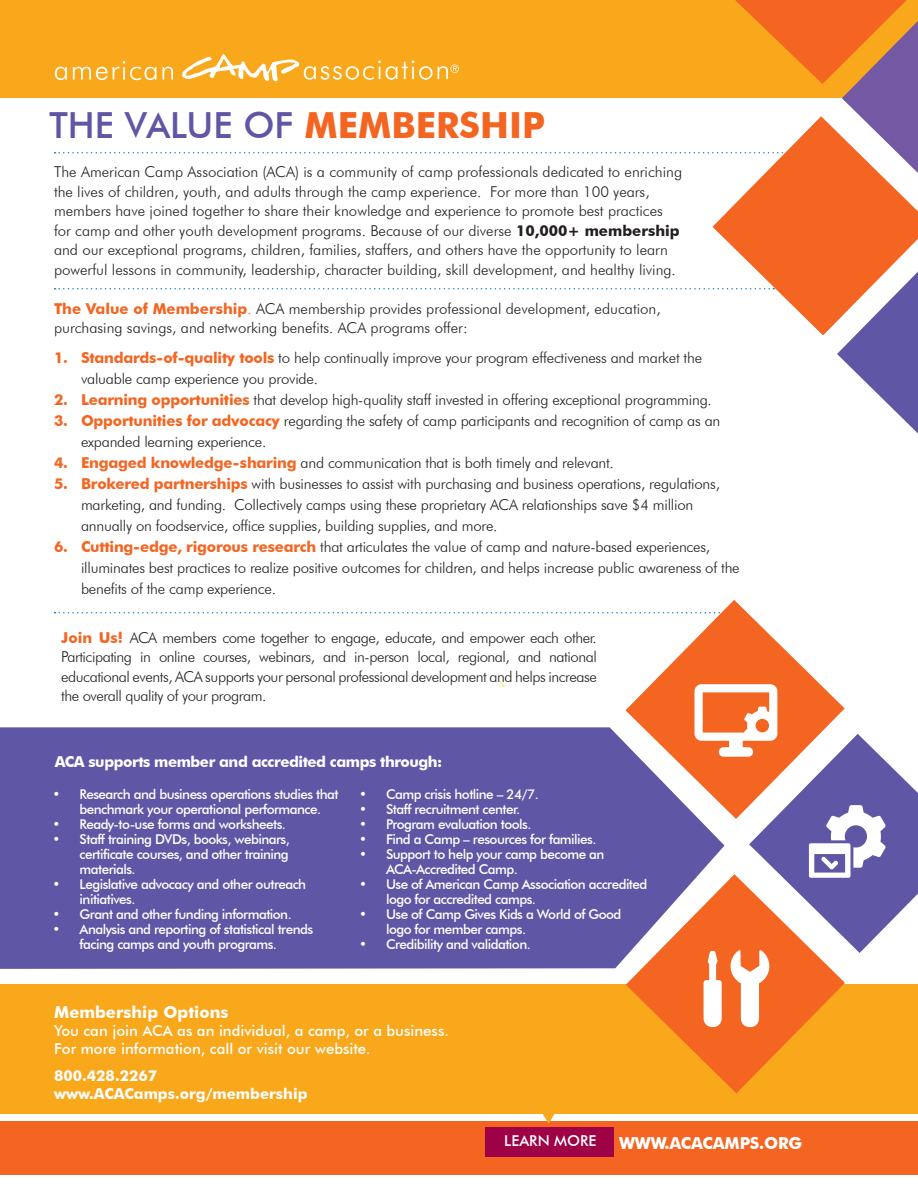
<style>
.page{position:relative;width:918px;height:1188px;background:#fff}
.page>*{position:absolute;margin:0;border:0;box-sizing:border-box;transform-origin:0 0}
.t1{font:500 36px "Futura BT";color:#5f57a5}
.page___L{font:700 16.5px "Futura BT";color:#fff}
.t2{font:300 15px/19.5px "Futura BT";letter-spacing:-.015em;color:#231f20}
.t3{font:500 15px "Futura BT";color:#fff}
.t4{font:700 15px "Futura BT";letter-spacing:-.03em;color:#fff}
.t5{font:700 15px "Futura BT";color:#fff}
.t6{font:500 13.5px/15px "Futura BT";letter-spacing:-.04em;color:#fff}
.s1{font-weight:700;color:#f36521}
.s2{font-weight:700}
.s3{color:#f36521}
</style>
<div class="page">
<svg style="left:55px;top:612px;width:568px;height:2px"></svg>
<div style="left:0;top:984px;width:918px;height:129px;background:#f9a71b"></div>
<div style="left:0;top:1121px;width:918px;height:53px;background:#f36521"></div>
<svg style="left:498px;top:679px;width:7px;height:8px"></svg>
<div style="left:0;top:727px;width:694px;height:242px;background:#5f57a5"></div>
<div style="left:0;top:0;width:918px;height:98px;background:#f9a71b"></div>
<svg style="left:55px;top:288px;width:658px;height:2px"></svg>
<svg style="left:837px;top:335px;width:81px;height:99px"></svg>
<svg style="left:55px;top:0;width:863px;height:154px"></svg>
<svg style="left:713px;top:116px;width:205px;height:219px;fill:#f36521"></svg>
<div style="left:486px;top:1127px;width:128px;height:29px;background:#9e0145"></div>
<svg style="left:537px;top:1113px;width:23px;height:11px"></svg>
<svg style="left:626px;top:874px;width:176px;height:219px"></svg>
<svg style="left:625px;top:600px;width:195px;height:219px"></svg>
<svg style="left:694px;top:684px;width:224px;height:343px"></svg>
<p class="t1" style="left:50px;top:103px;width:497px">THE VALUE OF <span class="s1">MEMBERSHIP</span></p>
<p class="t2" style="left:54px;top:162px;width:630px">The American Camp Association (ACA) is a community of camp professionals dedicated to enriching the lives of children, youth, and adults through the camp experience. For more than 100 years, members have joined together to share their knowledge and experience to promote best practices for camp and other youth development programs. Because of our diverse <span class="s2">10,000+ membership </span>and our exceptional programs, children, families, staffers, and others have the opportunity to learn powerful lessons in community, leadership, character building, skill development, and healthy living.</p>
<p class="t2" style="left:54px;top:298px;width:608px"><span class="s1">The Value of Membership</span><span class="s3">.</span> ACA membership provides professional development, education, purchasing savings, and networking benefits. ACA programs offer:</p>
<p class="t2" style="left:81px;top:347px;width:623px;line-height:21px;text-indent:-27px"><span class="s1">1. Standards-of-quality tools</span> to help continually improve your program effectiveness and market the valuable camp experience you provide.</p>
<p class="t2" style="left:54px;top:390px;width:659px"><span class="s1">2. Learning opportunities</span> that develop high-quality staff invested in offering exceptional programming.</p>
<p class="t2" style="left:81px;top:410px;width:641px;line-height:21px;text-indent:-27px"><span class="s1">3. Opportunities for advocacy</span> regarding the safety of camp participants and recognition of camp as an expanded learning experience.</p>
<p class="t2" style="left:54px;top:453px;width:561px"><span class="s1">4. Engaged knowledge-sharing</span> and communication that is both timely and relevant.</p>
<p class="t2" style="left:81px;top:473px;width:641px;line-height:21px;text-indent:-27px"><span class="s1">5. Brokered partnerships</span> with businesses to assist with purchasing and business operations, regulations, marketing, and funding. Collectively camps using these proprietary ACA relationships save $4 million annually on foodservice, office supplies, building supplies, and more.</p>
<p class="t2" style="left:81px;top:536px;width:660px;line-height:21px;text-indent:-27px"><span class="s1">6. Cutting-edge, rigorous research</span> that articulates the value of camp and nature-based experiences, illuminates best practices to realize positive outcomes for children, and helps increase public awareness of the benefits of the camp experience.</p>
<p class="t2" style="left:61px;top:628px;width:537px;text-align:justify"><span class="s1">Join Us!</span> ACA members come together to engage, educate, and empower each other.<br>Participating in online courses, webinars, and in-person local, regional, and national educational events, ACA supports your personal professional development and helps increase the overall quality of your program.</p>
<p class="t4" style="left:55px;top:752px;width:389px">ACA supports member and accredited camps through:</p>
<p class="t6" style="left:80px;top:787px;width:261px;text-indent:-27px">• Research and business operations studies that benchmark your operational performance.</p>
<p class="t6" style="left:53px;top:817px;width:235px">• Ready-to-use forms and worksheets.</p>
<p class="t6" style="left:80px;top:832px;width:212px;text-align:justify;text-indent:-27px">• Staff training DVDs, books, webinars, certificate courses, and other training materials.</p>
<p class="t6" style="left:80px;top:877px;width:228px;text-indent:-27px">• Legislative advocacy and other outreach initiatives.</p>
<p class="t6" style="left:53px;top:907px;width:241px">• Grant and other funding information.</p>
<p class="t6" style="left:80px;top:922px;width:235px;text-indent:-27px">• Analysis and reporting of statistical trends facing camps and youth programs.</p>
<p class="t6" style="left:359px;top:787px;width:181px">• Camp crisis hotline – 24/7.</p>
<p class="t6" style="left:359px;top:802px;width:163px">• Staff recruitment center.</p>
<p class="t6" style="left:359px;top:817px;width:174px">• Program evaluation tools.</p>
<p class="t6" style="left:359px;top:832px;width:239px">• Find a Camp – resources for families.</p>
<p class="t6" style="left:386px;top:847px;width:220px;text-indent:-27px">• Support to help your camp become an<br>ACA-Accredited Camp.</p>
<p class="t6" style="left:386px;top:877px;width:263px;text-indent:-27px">• Use of American Camp Association accredited logo for accredited camps.</p>
<p class="t6" style="left:386px;top:907px;width:237px;text-indent:-27px">• Use of Camp Gives Kids a World of Good logo for member camps.</p>
<p class="t6" style="left:359px;top:937px;width:173px">• Credibility and validation.</p>
<p class="page___L" style="left:54px;top:1002px;width:176px">Membership Options</p>
<p class="t3" style="left:54px;top:1021px;width:396px">You can join ACA as an individual, a camp, or a business.</p>
<p class="t3" style="left:54px;top:1039px;width:318px">For more information, call or visit our website.</p>
<p class="t5" style="left:54px;top:1066px;width:105px">800.428.2267</p>
<p class="t5" style="left:54px;top:1084px;width:255px">www.ACACamps.org/membership</p>
<p class="t3" style="left:504px;top:1132px;width:94px">LEARN MORE</p>
<p class="page___L" style="left:619px;top:1133px;width:185px">WWW.ACACAMPS.ORG</p>
</div>
